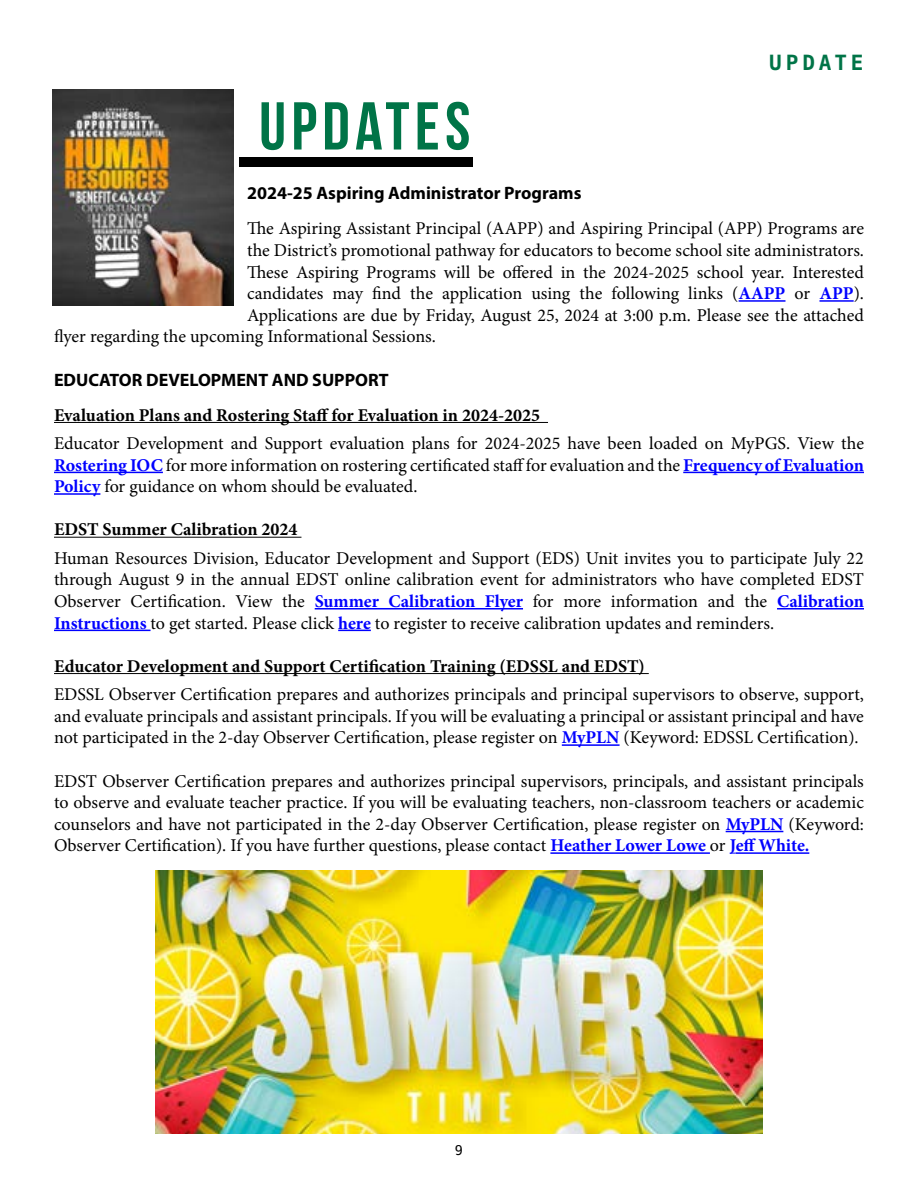
<style>
.page{position:relative;width:918px;height:1188px;background:#fff}
.page>*{position:absolute;margin:0;border:0;box-sizing:border-box;transform-origin:0 0}
.t1{font:67.5px "Bebas Neue";letter-spacing:.08em;color:#007447}
.t2{font:700 21px "Hack";letter-spacing:.18em;color:#007447}
.t3{font:18px/21.6px "Minion Pro";color:#000;text-align:justify}
.t4{font:700 18px "Minion Pro";color:#000}
.t5{font:700 18px "Myriad Pro";color:#000}
.t6{font:13.5px "Hack";color:#000}
.s1{font-weight:700;color:#00f}
</style>
<div class="page">
<hr style="left:739px;top:300px;width:47px;height:2px;background:#00f">
<hr style="left:819px;top:300px;width:35px;height:2px;background:#00f">
<hr style="left:54px;top:422px;width:494px;height:1px;background:#000">
<hr style="left:54px;top:472px;width:109px;height:1px;background:#00f">
<hr style="left:683px;top:472px;width:181px;height:1px;background:#00f">
<hr style="left:54px;top:493px;width:46px;height:2px;background:#00f">
<hr style="left:54px;top:537px;width:247px;height:1px;background:#000">
<hr style="left:315px;top:608px;width:208px;height:2px;background:#00f">
<hr style="left:777px;top:608px;width:87px;height:2px;background:#00f">
<hr style="left:54px;top:630px;width:97px;height:1px;background:#00f">
<hr style="left:338px;top:630px;width:33px;height:1px;background:#00f">
<hr style="left:54px;top:673px;width:595px;height:1px;background:#000">
<hr style="left:562px;top:744px;width:58px;height:2px;background:#00f">
<hr style="left:726px;top:831px;width:57px;height:1px;background:#00f">
<hr style="left:550px;top:852px;width:160px;height:2px;background:#00f">
<hr style="left:736px;top:852px;width:73px;height:2px;background:#00f">
<img style="left:155px;top:870px;width:608px;height:264px">
<div style="left:239px;top:157px;width:234px;height:9px;background:#000"></div>
<img style="left:52px;top:90px;width:182px;height:216px">
<h1 class="t1" style="left:259px;top:89px;width:213px">UPDATES</h1>
<p class="t2" style="left:769px;top:49px;width:96px">UPDATE</p>
<p class="t5" style="left:247px;top:181px;width:336px">2024-25 Aspiring Administrator Programs</p>
<p class="t3" style="left:247px;top:218px;width:618px">The Aspiring Assistant Principal (AAPP) and Aspiring Principal (APP) Programs are</p>
<p class="t3" style="left:247px;top:239px;width:618px">the District’s promotional pathway for educators to become school site administrators.</p>
<p class="t3" style="left:247px;top:261px;width:618px">These Aspiring Programs will be offered in the 2024-2025 school year. Interested</p>
<p class="t3" style="left:247px;top:283px;width:618px">candidates may find the application using the following links (<span class="s1">AAPP</span> or <span class="s1">APP</span>).</p>
<p class="t3" style="left:247px;top:304px;width:618px">Applications are due by Friday, August 25, 2024 at 3:00 p.m. Please see the attached</p>
<p class="t3" style="left:54px;top:326px;width:383px">flyer regarding the upcoming Informational Sessions.</p>
<p class="t5" style="left:54px;top:368px;width:336px">EDUCATOR DEVELOPMENT AND SUPPORT</p>
<p class="t4" style="left:54px;top:402px;width:488px">Evaluation Plans and Rostering Staff for Evaluation in 2024-2025</p>
<p class="t3" style="left:54px;top:433px;width:812px">Educator Development and Support evaluation plans for 2024-2025 have been loaded on MyPGS. View the <span class="s1">Rostering IOC</span> for more information on rostering certificated staff for evaluation and the <span class="s1">Frequency of Evaluation Policy</span> for guidance on whom should be evaluated.</p>
<p class="t4" style="left:54px;top:517px;width:245px">EDST Summer Calibration 2024</p>
<p class="t3" style="left:54px;top:547px;width:812px">Human Resources Division, Educator Development and Support (EDS) Unit invites you to participate July 22 through August 9 in the annual EDST online calibration event for administrators who have completed EDST Observer Certification. View the <span class="s1">Summer Calibration Flyer</span> for more information and the <span class="s1">Calibration Instructions</span> to get started. Please click <span class="s1">here</span> to register to receive calibration updates and reminders.</p>
<p class="t4" style="left:54px;top:653px;width:592px">Educator Development and Support Certification Training (EDSSL and EDST)</p>
<p class="t3" style="left:54px;top:684px;width:812px">EDSSL Observer Certification prepares and authorizes principals and principal supervisors to observe, support, and evaluate principals and assistant principals. If you will be evaluating a principal or assistant principal and have not participated in the 2-day Observer Certification, please register on <span class="s1">MyPLN</span> (Keyword: EDSSL Certification).</p>
<p class="t3" style="left:54px;top:770px;width:812px">EDST Observer Certification prepares and authorizes principal supervisors, principals, and assistant principals to observe and evaluate teacher practice. If you will be evaluating teachers, non-classroom teachers or academic counselors and have not participated in the 2-day Observer Certification, please register on <span class="s1">MyPLN</span> (Keyword:<br>Observer Certification). If you have further questions, please contact <span class="s1">Heather Lower Lowe</span> or <span class="s1">Jeff White.</span></p>
<p class="t6" style="left:455px;top:1142px;width:10px">9</p>
</div>
